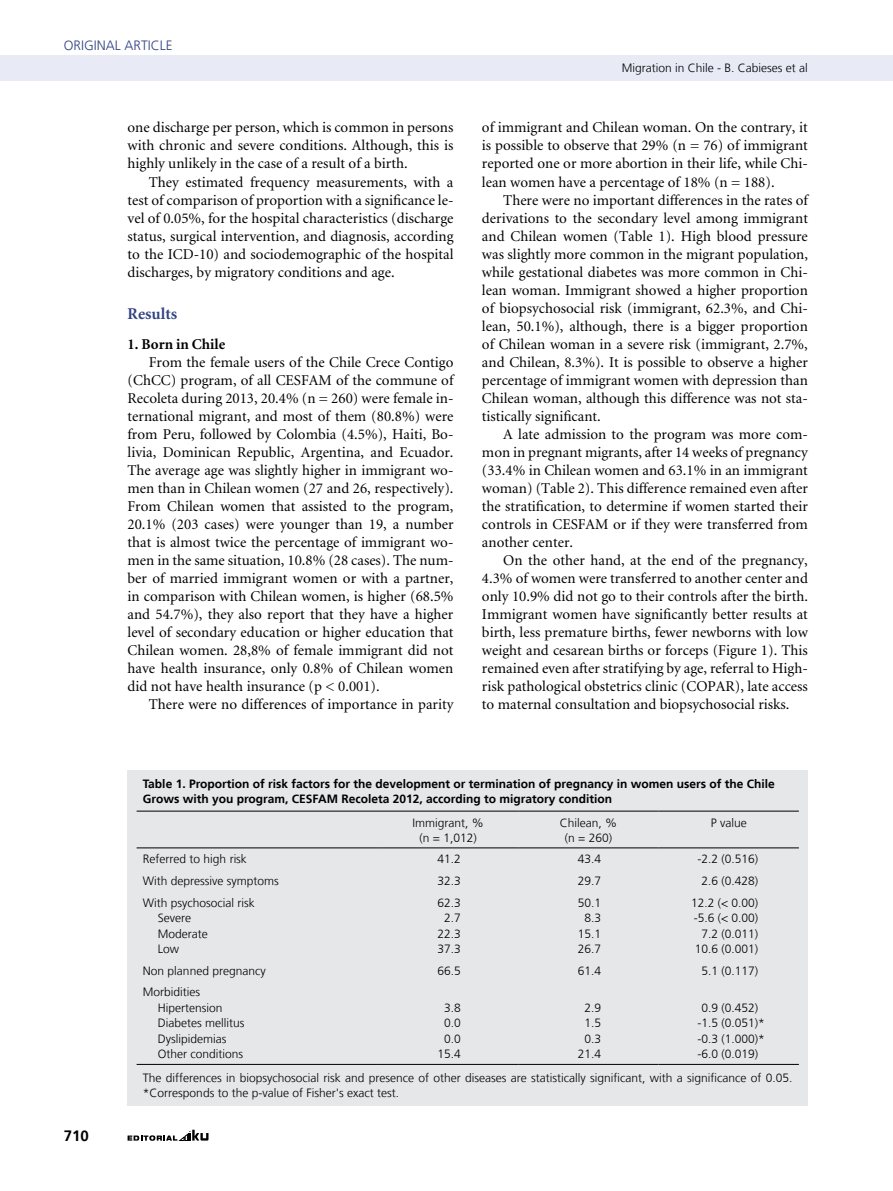
<style>
.page{position:relative;width:893px;height:1191px;background:#fff}
.page>*{position:absolute;margin:0;border:0;box-sizing:border-box;transform-origin:0 0}
.t1{font:700 16.5px "Minion";color:#314282}
.t2{font:15px/18px "Minion";color:#000;text-align:justify}
.t3{font:700 15px "Minion";color:#000}
.t4{font:700 15px "Frutiger LT";color:#000}
.t5{font:300 13.5px "Frutiger LT";color:#314282}
.t6{font:300 12px/15px "Frutiger LT";color:#000;text-align:center}
.t7{font:700 12px/15px "Frutiger LT";color:#000}
</style>
<div class="page">
<div style="left:0;top:55px;width:893px;height:26px;background:#e8eaf6"></div>
<svg style="left:128px;top:1129px;width:81px;height:11px"></svg>
<div style="left:128px;top:770px;width:680px;height:336px;background:#e6e7e8"></div>
<svg style="left:137px;top:811px;width:662px;height:253px"></svg>
<hr style="left:137px;top:810px;width:241px;height:1px;background:#000">
<hr style="left:378px;top:810px;width:140px;height:1px;background:#000">
<hr style="left:518px;top:810px;width:141px;height:1px;background:#000">
<hr style="left:659px;top:810px;width:140px;height:1px;background:#000">
<hr style="left:137px;top:847px;width:241px;height:1px;background:#000">
<hr style="left:378px;top:847px;width:140px;height:1px;background:#000">
<hr style="left:518px;top:847px;width:141px;height:1px;background:#000">
<hr style="left:659px;top:847px;width:140px;height:1px;background:#000">
<hr style="left:137px;top:1064px;width:241px;height:1px;background:#000">
<hr style="left:378px;top:1064px;width:140px;height:1px;background:#000">
<hr style="left:518px;top:1064px;width:141px;height:1px;background:#000">
<hr style="left:659px;top:1064px;width:140px;height:1px;background:#000">
<p class="t5" style="left:64px;top:38px;width:110px">ORIGINAL ARTICLE</p>
<p class="t2" style="left:128px;top:119px;width:327px">one discharge per person, which is common in persons with chronic and severe conditions. Although, this is highly unlikely in the case of a result of a birth.</p>
<p class="t2" style="left:128px;top:173px;width:327px;text-indent:21px">They estimated frequency measurements, with a test of comparison of proportion with a significance le&shy;vel of 0.05%, for the hospital characteristics (discharge status, surgical intervention, and diagnosis, according to the ICD-10) and sociodemographic of the hospital discharges, by migratory conditions and age.</p>
<p class="t1" style="left:128px;top:305px;width:51px">Results</p>
<p class="t3" style="left:128px;top:336px;width:99px">1. Born in Chile</p>
<p class="t2" style="left:128px;top:353px;width:327px;text-indent:21px">From the female users of the Chile Crece Contigo (ChCC) program, of all CESFAM of the commune of Recoleta during 2013, 20.4% (n = 260) were female in&shy;ternational migrant, and most of them (80.8%) were from Peru, followed by Colombia (4.5%), Haiti, Bo&shy;livia, Dominican Republic, Argentina, and Ecuador.<br>The average age was slightly higher in immigrant wo&shy;men than in Chilean women (27 and 26, respectively).<br>From Chilean women that assisted to the program, 20.1% (203 cases) were younger than 19, a number that is almost twice the percentage of immigrant wo&shy;men in the same situation, 10.8% (28 cases). The num&shy;ber of married immigrant women or with a partner, in comparison with Chilean women, is higher (68.5% and 54.7%), they also report that they have a higher level of secondary education or higher education that Chilean women. 28,8% of female immigrant did not have health insurance, only 0.8% of Chilean women did not have health insurance (p &lt; 0.001).</p>
<p class="t2" style="left:149px;top:695px;width:306px">There were no differences of importance in parity</p>
<p class="t6" style="left:622px;top:61px;width:188px">Migration in Chile - B. Cabieses et al</p>
<p class="t2" style="left:482px;top:119px;width:327px">of immigrant and Chilean woman. On the contrary, it is possible to observe that 29% (n = 76) of immigrant reported one or more abortion in their life, while Chi&shy;lean women have a percentage of 18% (n = 188).</p>
<p class="t2" style="left:482px;top:191px;width:327px;text-indent:21px">There were no important differences in the rates of derivations to the secondary level among immigrant and Chilean women (Table 1). High blood pressure was slightly more common in the migrant population, while gestational diabetes was more common in Chi&shy;lean woman. Immigrant showed a higher proportion of biopsychosocial risk (immigrant, 62.3%, and Chi&shy;lean, 50.1%), although, there is a bigger proportion of Chilean woman in a severe risk (immigrant, 2.7%, and Chilean, 8.3%). It is possible to observe a higher percentage of immigrant women with depression than Chilean woman, although this difference was not sta&shy;tistically significant.</p>
<p class="t2" style="left:482px;top:425px;width:327px;text-indent:21px">A late admission to the program was more com&shy;mon in pregnant migrants, after 14 weeks of pregnancy (33.4% in Chilean women and 63.1% in an immigrant woman) (Table 2). This difference remained even after the stratification, to determine if women started their controls in CESFAM or if they were transferred from another center.</p>
<p class="t2" style="left:482px;top:551px;width:327px;text-indent:21px">On the other hand, at the end of the pregnancy, 4.3% of women were transferred to another center and only 10.9% did not go to their controls after the birth.<br>Immigrant women have significantly better results at birth, less premature births, fewer newborns with low weight and cesarean births or forceps (Figure 1). This remained even after stratifying by age, referral to High&shy;risk pathological obstetrics clinic (COPAR), late access to maternal consultation and biopsychosocial risks.</p>
<p class="t7" style="left:143px;top:776px;width:633px">Table 1. Proportion of risk factors for the development or termination of pregnancy in women users of the Chile<br>Grows with you program, CESFAM Recoleta 2012, according to migratory condition</p>
<p class="t6" style="left:412px;top:815px;width:73px">Immigrant, % (n = 1,012)</p>
<p class="t6" style="left:560px;top:815px;width:59px">Chilean, % (n = 260)</p>
<p class="t6" style="left:711px;top:815px;width:37px">P value</p>
<p class="t6" style="left:143px;top:851px;width:106px">Referred to high risk</p>
<p class="t6" style="left:437px;top:851px;width:25px">41.2</p>
<p class="t6" style="left:578px;top:851px;width:25px">43.4</p>
<p class="t6" style="left:698px;top:851px;width:62px">-2.2 (0.516)</p>
<p class="t6" style="left:143px;top:873px;width:137px">With depressive symptoms</p>
<p class="t6" style="left:437px;top:873px;width:25px">32.3</p>
<p class="t6" style="left:578px;top:873px;width:25px">29.7</p>
<p class="t6" style="left:702px;top:873px;width:58px">2.6 (0.428)</p>
<p class="t6" style="left:143px;top:895px;width:113px">With psychosocial risk</p>
<p class="t6" style="left:437px;top:895px;width:25px">62.3</p>
<p class="t6" style="left:578px;top:895px;width:25px">50.1</p>
<p class="t6" style="left:691px;top:895px;width:69px">12.2 (&lt; 0.00)</p>
<p class="t6" style="left:158px;top:910px;width:35px">Severe</p>
<p class="t6" style="left:444px;top:910px;width:18px">2.7</p>
<p class="t6" style="left:584px;top:910px;width:18px">8.3</p>
<p class="t6" style="left:694px;top:910px;width:66px">-5.6 (&lt; 0.00)</p>
<p class="t6" style="left:158px;top:926px;width:52px">Moderate</p>
<p class="t6" style="left:437px;top:926px;width:25px">22.3</p>
<p class="t6" style="left:578px;top:926px;width:25px">15.1</p>
<p class="t6" style="left:702px;top:926px;width:58px">7.2 (0.011)</p>
<p class="t6" style="left:158px;top:941px;width:23px">Low</p>
<p class="t6" style="left:437px;top:941px;width:25px">37.3</p>
<p class="t6" style="left:578px;top:941px;width:25px">26.7</p>
<p class="t6" style="left:695px;top:941px;width:65px">10.6 (0.001)</p>
<p class="t6" style="left:143px;top:963px;width:124px">Non planned pregnancy</p>
<p class="t6" style="left:437px;top:963px;width:25px">66.5</p>
<p class="t6" style="left:578px;top:963px;width:25px">61.4</p>
<p class="t6" style="left:702px;top:963px;width:58px">5.1 (0.117)</p>
<p class="t6" style="left:158px;top:985px;width:66px;text-align:left;text-indent:-15px">Morbidities<br>Hipertension</p>
<p class="t6" style="left:444px;top:1000px;width:18px">3.8</p>
<p class="t6" style="left:584px;top:1000px;width:18px">2.9</p>
<p class="t6" style="left:702px;top:1000px;width:58px">0.9 (0.452)</p>
<p class="t4" style="left:64px;top:1126px;width:27px">710</p>
<p class="t6" style="left:158px;top:1015px;width:88px">Diabetes mellitus</p>
<p class="t6" style="left:444px;top:1015px;width:18px">0.0</p>
<p class="t6" style="left:584px;top:1015px;width:18px">1.5</p>
<p class="t6" style="left:698px;top:1015px;width:69px">-1.5 (0.051)*</p>
<p class="t6" style="left:158px;top:1031px;width:70px">Dyslipidemias</p>
<p class="t6" style="left:444px;top:1031px;width:18px">0.0</p>
<p class="t6" style="left:584px;top:1031px;width:18px">0.3</p>
<p class="t6" style="left:698px;top:1031px;width:69px">-0.3 (1.000)*</p>
<p class="t6" style="left:158px;top:1046px;width:87px">Other conditions</p>
<p class="t6" style="left:437px;top:1046px;width:25px">15.4</p>
<p class="t6" style="left:578px;top:1046px;width:25px">21.4</p>
<p class="t6" style="left:143px;top:1042px;width:651px;line-height:23.9px;text-align:left;text-indent:555px">-6.0 (0.019)<br>The differences in biopsychosocial risk and presence of other diseases are statistically significant, with a significance of 0.05.</p>
<p class="t6" style="left:143px;top:1085px;width:258px">*Corresponds to the p-value of Fisher's exact test.</p>
</div>
